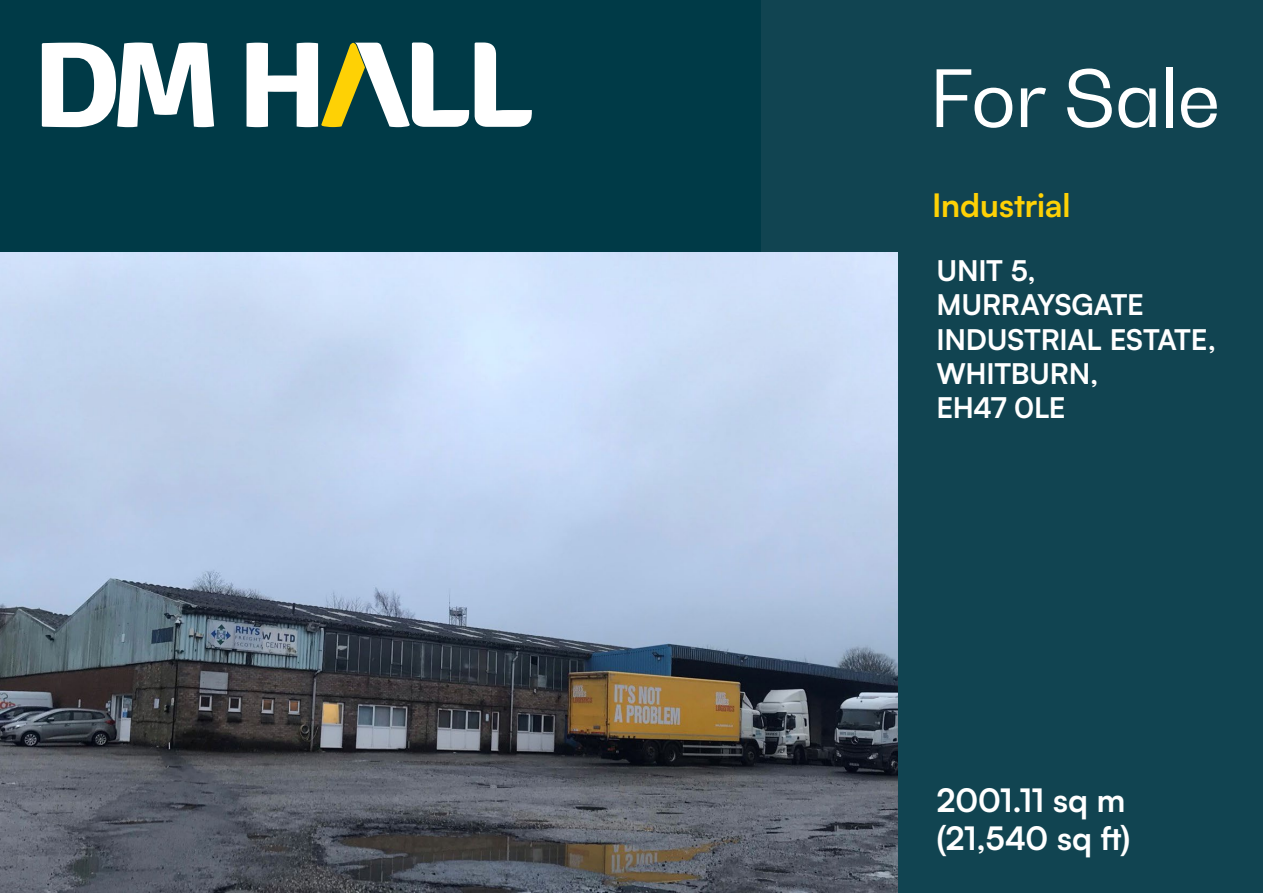
<style>
.page{position:relative;width:1263px;height:893px;background:#fff}
.page>*{position:absolute;margin:0;border:0;box-sizing:border-box;transform-origin:0 0}
.t1{font:78px "Bw Gradual DEMO";letter-spacing:-.02em;color:#fff}
.Sizes{font:700 32.25px "Satoshi";color:#fff}
.retail_industrial_office_etc{font:700 32.25px "Satoshi";letter-spacing:-.005em;color:#fed105}
.Address{font:700 28.5px/34.2px "Satoshi";letter-spacing:-.01em;color:#fff}
</style>
<div class="page">
<div style="left:0;top:0;width:863px;height:893px;background:#003a47"></div>
<div style="left:762px;top:0;width:501px;height:893px;background:#114451"></div>
<svg style="left:42px;top:43px;width:172px;height:84px"></svg>
<svg style="left:475px;top:43px;width:57px;height:84px"></svg>
<svg style="left:247px;top:43px;width:222px;height:84px"></svg>
<img style="left:0;top:252px;width:898px;height:641px">
<p class="t1" style="left:929px;top:48px;width:293px">For Sale</p>
<p class="retail_industrial_office_etc" style="left:932px;top:182px;width:140px">Industrial</p>
<p class="Address" style="left:936px;top:252px;width:281px">UNIT 5,<br>MURRAYSGATE<br>INDUSTRIAL ESTATE,<br>WHITBURN,</p>
<p class="Address" style="left:936px;top:389px;width:131px">EH47 0LE</p>
<p class="Sizes" style="left:936px;top:777px;width:190px">2001.11 sq m</p>
<p class="Sizes" style="left:936px;top:815px;width:196px">(21,540 sq ft)</p>
</div>
